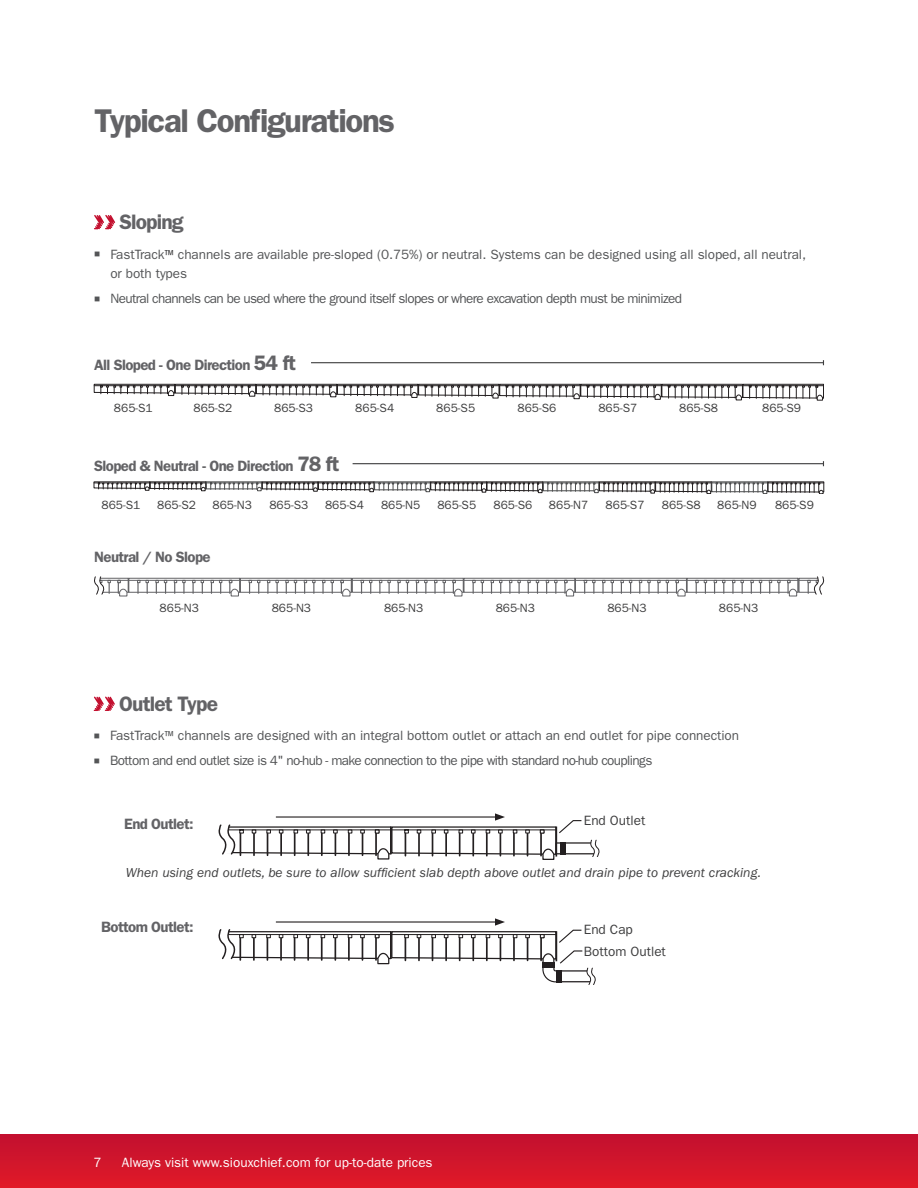
<style>
.page{position:relative;width:918px;height:1188px;background:#fff}
.page>*{position:absolute;margin:0;border:0;box-sizing:border-box;transform-origin:0 0}
.t1{font:600 33px "ITC Franklin Gothic Std";letter-spacing:-.04em;color:#636366}
.t2{font:600 21px "ITC Franklin Gothic Std";letter-spacing:-.04em;color:#636366}
.t3{font:600 15px "ITC Franklin Gothic Std";letter-spacing:-.04em;color:#636366}
.t4{font:13.5px/19.5px "ITC Franklin Gothic Std";letter-spacing:-.005em;color:#545557}
.t5{font:13.5px "ITC Franklin Gothic Std";letter-spacing:-.045em;color:#545557}
.t6{font:italic 13.5px "ITC Franklin Gothic Std";color:#3e3e3f}
.t7{font:13.5px "ITC Franklin Gothic Std";color:#fff}
.t8{font:13.5px "ITC Franklin Gothic Std";color:#3e3e3f}
.t9{font:12px "ITC Franklin Gothic Std";color:#3e3e3f}
.s1{font-stretch:condensed;color:#3e3e3f}
.s2{font-size:21px}
.s3{font-stretch:condensed}
</style>
<div class="page">
<div style="left:0;top:1134px;width:918px;height:54px;background:linear-gradient(to bottom,#c11030,#e11a27)"></div>
<hr style="left:353px;top:463px;width:470px;height:1px;background:#3e3e3f">
<hr style="left:311px;top:362px;width:512px;height:1px;background:#3e3e3f">
<svg style="left:94px;top:215px;width:21px;height:14px"></svg>
<svg style="left:94px;top:697px;width:21px;height:14px"></svg>
<svg style="left:94px;top:384px;width:730px;height:16px"></svg>
<svg style="left:94px;top:482px;width:730px;height:12px"></svg>
<svg style="left:94px;top:576px;width:730px;height:20px"></svg>
<svg style="left:219px;top:813px;width:380px;height:47px"></svg>
<svg style="left:218px;top:918px;width:378px;height:67px"></svg>
<p class="t1" style="left:94px;top:101px;width:302px">Typical Configurations</p>
<p class="t2" style="left:119px;top:210px;width:66px">Sloping</p>
<p class="t4" style="left:110px;top:244px;width:697px;text-indent:-16px">■ FastTrack<span class="s1">™</span> channels are available pre-sloped (0.75%) or neutral. Systems can be designed using all sloped, all neutral, or both types</p>
<p class="t5" style="left:94px;top:291px;width:589px">■ Neutral channels can be used where the ground itself slopes or where excavation depth must be minimized</p>
<p class="t3" style="left:94px;top:356px;width:204px">All Sloped - One Direction <span class="s2">54 ft</span></p>
<p class="t9" style="left:114px;top:401px;width:40px">865-S1</p>
<p class="t9" style="left:194px;top:401px;width:40px">865-S2</p>
<p class="t9" style="left:274px;top:401px;width:40px">865-S3</p>
<p class="t9" style="left:355px;top:401px;width:40px">865-S4</p>
<p class="t9" style="left:436px;top:401px;width:40px">865-S5</p>
<p class="t9" style="left:518px;top:401px;width:40px">865-S6</p>
<p class="t9" style="left:598px;top:401px;width:40px">865-S7</p>
<p class="t9" style="left:679px;top:401px;width:40px">865-S8</p>
<p class="t9" style="left:762px;top:401px;width:40px">865-S9</p>
<p class="t3" style="left:94px;top:457px;width:247px">Sloped &amp; Neutral - One Direction <span class="s2">78 ft</span></p>
<p class="t9" style="left:102px;top:498px;width:40px">865-S1</p>
<p class="t9" style="left:157px;top:498px;width:40px">865-S2</p>
<p class="t9" style="left:213px;top:498px;width:41px">865-N3</p>
<p class="t9" style="left:269px;top:498px;width:40px">865-S3</p>
<p class="t9" style="left:325px;top:498px;width:40px">865-S4</p>
<p class="t9" style="left:381px;top:498px;width:41px">865-N5</p>
<p class="t9" style="left:437px;top:498px;width:40px">865-S5</p>
<p class="t9" style="left:494px;top:498px;width:40px">865-S6</p>
<p class="t9" style="left:549px;top:498px;width:41px">865-N7</p>
<p class="t9" style="left:606px;top:498px;width:40px">865-S7</p>
<p class="t9" style="left:662px;top:498px;width:40px">865-S8</p>
<p class="t9" style="left:717px;top:498px;width:41px">865-N9</p>
<p class="t9" style="left:775px;top:498px;width:40px">865-S9</p>
<p class="t3" style="left:94px;top:548px;width:118px">Neutral / No Slope</p>
<p class="t9" style="left:160px;top:601px;width:41px">865-N3</p>
<p class="t9" style="left:272px;top:601px;width:41px">865-N3</p>
<p class="t9" style="left:384px;top:601px;width:41px">865-N3</p>
<p class="t9" style="left:496px;top:601px;width:41px">865-N3</p>
<p class="t9" style="left:607px;top:601px;width:41px">865-N3</p>
<p class="t9" style="left:719px;top:601px;width:41px">865-N3</p>
<p class="t2" style="left:119px;top:691px;width:100px">Outlet Type</p>
<p class="t4" style="left:94px;top:726px;width:647px">■ FastTrack<span class="s3">™</span> channels are designed with an integral bottom outlet or attach an end outlet for pipe connection</p>
<p class="t5" style="left:94px;top:753px;width:560px">■ Bottom and end outlet size is 4" no-hub - make connection to the pipe with standard no-hub couplings</p>
<p class="t3" style="left:124px;top:815px;width:71px">End Outlet:</p>
<p class="t8" style="left:584px;top:812px;width:63px">End Outlet</p>
<p class="t6" style="left:126px;top:865px;width:637px">When using end outlets, be sure to allow sufficient slab depth above outlet and drain pipe to prevent cracking.</p>
<p class="t3" style="left:101px;top:918px;width:94px">Bottom Outlet:</p>
<p class="t7" style="left:94px;top:1154px;width:10px">7</p>
<p class="t7" style="left:122px;top:1154px;width:312px">Always visit www.siouxchief.com for up-to-date prices</p>
<p class="t8" style="left:584px;top:922px;width:51px">End Cap</p>
<p class="t8" style="left:584px;top:943px;width:84px">Bottom Outlet</p>
</div>
